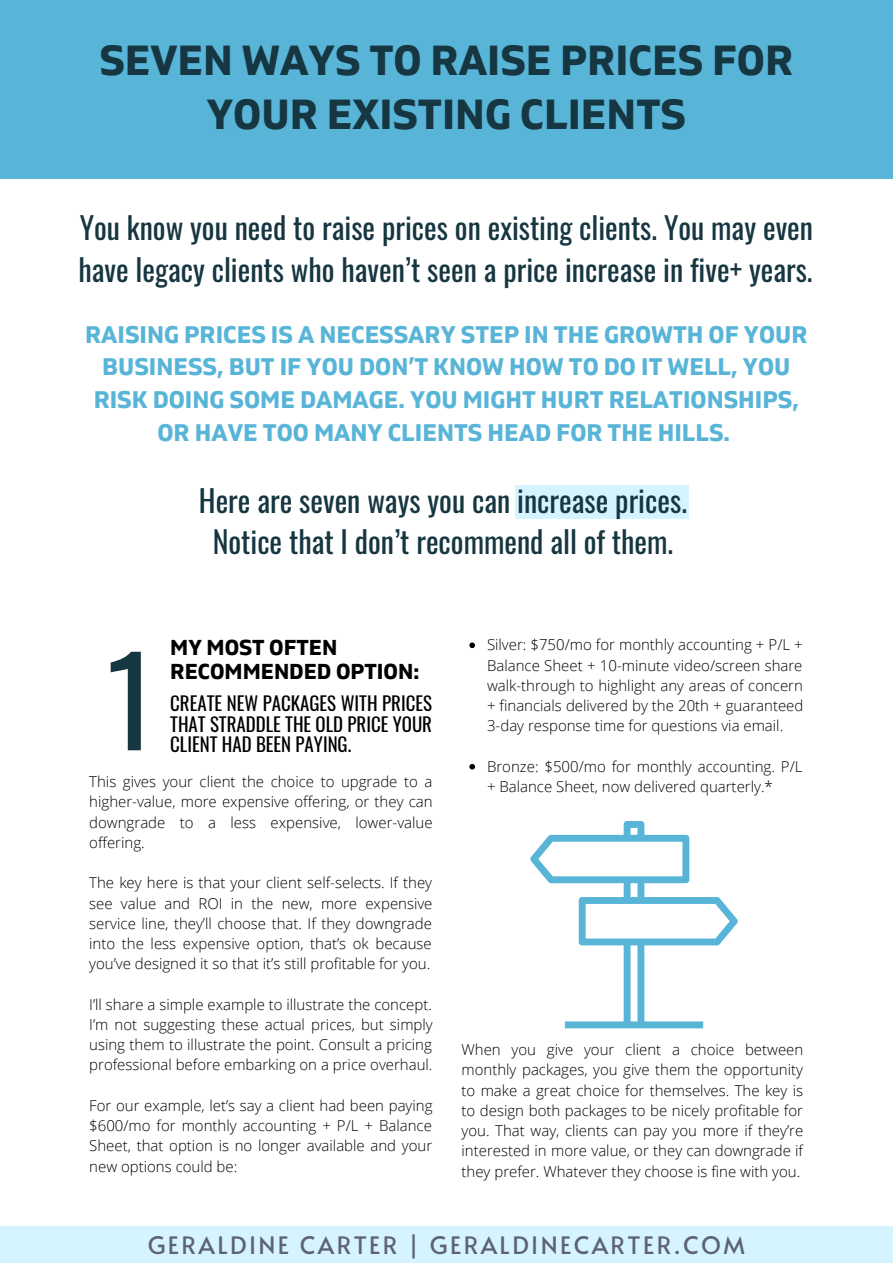
<style>
.page{position:relative;width:893px;height:1264px;background:#fff}
.page>*{position:absolute;margin:0;border:0;box-sizing:border-box;transform-origin:0 0}
.t1{font:121.65px "Oswald";color:#163641}
.t2{font:700 42px/54px "Gilam";color:#163641;text-align:center}
.t3{font:30px/41.5px "Oswald";color:#163641}
.t4{font:700 24px/32.5px "Gilam";color:#58b5d8;text-align:center}
.t5{font:24px "Alata";letter-spacing:.1em;color:#5d6277}
.t6{font:700 21.6px/23.5px "Gilam";color:#000}
.t7{font:18.9px/20.2px "Oswald";color:#000;text-align:justify}
.t8{font:300 15px/20.2px "Open Sans";color:#000;text-align:justify}
</style>
<div class="page">
<div style="left:0;top:1226px;width:892px;height:36px;background:#d5f4ff"></div>
<div style="left:0;top:0;width:892px;height:179px;background:#58b5d8"></div>
<div style="left:515px;top:485px;width:174px;height:34px;background:#d5f4ff"></div>
<svg style="left:469px;top:642px;width:6px;height:6px"></svg>
<svg style="left:469px;top:764px;width:6px;height:5px"></svg>
<svg style="left:530px;top:821px;width:207px;height:207px"></svg>
<h2 class="t2" style="left:99px;top:34px;width:695px">SEVEN WAYS TO RAISE PRICES FOR<br>YOUR EXISTING CLIENTS</h2>
<h3 class="t3" style="left:78px;top:206px;width:736px">You know you need to raise prices on existing clients. You may even have legacy clients who haven’t seen a price increase in five+ years.</h3>
<h3 class="t4" style="left:85px;top:319px;width:723px">RAISING PRICES IS A NECESSARY STEP IN THE GROWTH OF YOUR BUSINESS, BUT IF YOU DON’T KNOW HOW TO DO IT WELL, YOU RISK DOING SOME DAMAGE. YOU MIGHT HURT RELATIONSHIPS, OR HAVE TOO MANY CLIENTS HEAD FOR THE HILLS.</h3>
<h3 class="t3" style="left:199px;top:478px;width:489px;text-align:center">Here are seven ways you can increase prices.<br>Notice that I don’t recommend all of them.</h3>
<h1 class="t1" style="left:107px;top:605px;width:50px">1</h1>
<h3 class="t6" style="left:170px;top:636px;width:250px">MY MOST OFTEN<br>RECOMMENDED OPTION:</h3>
<p class="t7" style="left:170px;top:692px;width:263px">CREATE NEW PACKAGES WITH PRICES THAT STRADDLE THE OLD PRICE YOUR CLIENT HAD BEEN PAYING.</p>
<p class="t8" style="left:89px;top:771px;width:345px">This gives your client the choice to upgrade to a higher-value, more expensive offering, or they can downgrade to a less expensive, lower-value offering.</p>
<p class="t8" style="left:89px;top:872px;width:345px">The key here is that your client self-selects. If they see value and ROI in the new, more expensive service line, they’ll choose that. If they downgrade into the less expensive option, that’s ok because you’ve designed it so that it’s still profitable for you.</p>
<p class="t8" style="left:89px;top:993px;width:345px">I’ll share a simple example to illustrate the concept.<br>I’m not suggesting these actual prices, but simply using them to illustrate the point. Consult a pricing professional before embarking on a price overhaul.</p>
<p class="t8" style="left:89px;top:1094px;width:345px">For our example, let’s say a client had been paying $600/mo for monthly accounting + P/L + Balance Sheet, that option is no longer available and your new options could be:</p>
<p class="t8" style="left:487px;top:634px;width:318px">Silver: $750/mo for monthly accounting + P/L + Balance Sheet + 10-minute video/screen share walk-through to highlight any areas of concern + financials delivered by the 20th + guaranteed 3-day response time for questions via email.</p>
<p class="t8" style="left:487px;top:755px;width:317px">Bronze: $500/mo for monthly accounting. P/L + Balance Sheet, now delivered quarterly.*</p>
<p class="t8" style="left:461px;top:1039px;width:343px">When you give your client a choice between monthly packages, you give them the opportunity to make a great choice for themselves. The key is to design both packages to be nicely profitable for you. That way, clients can pay you more if they’re interested in more value, or they can downgrade if they prefer. Whatever they choose is fine with you.</p>
<h3 class="t5" style="left:148px;top:1227px;width:598px">GERALDINE CARTER | GERALDINECARTER.COM</h3>
</div>
